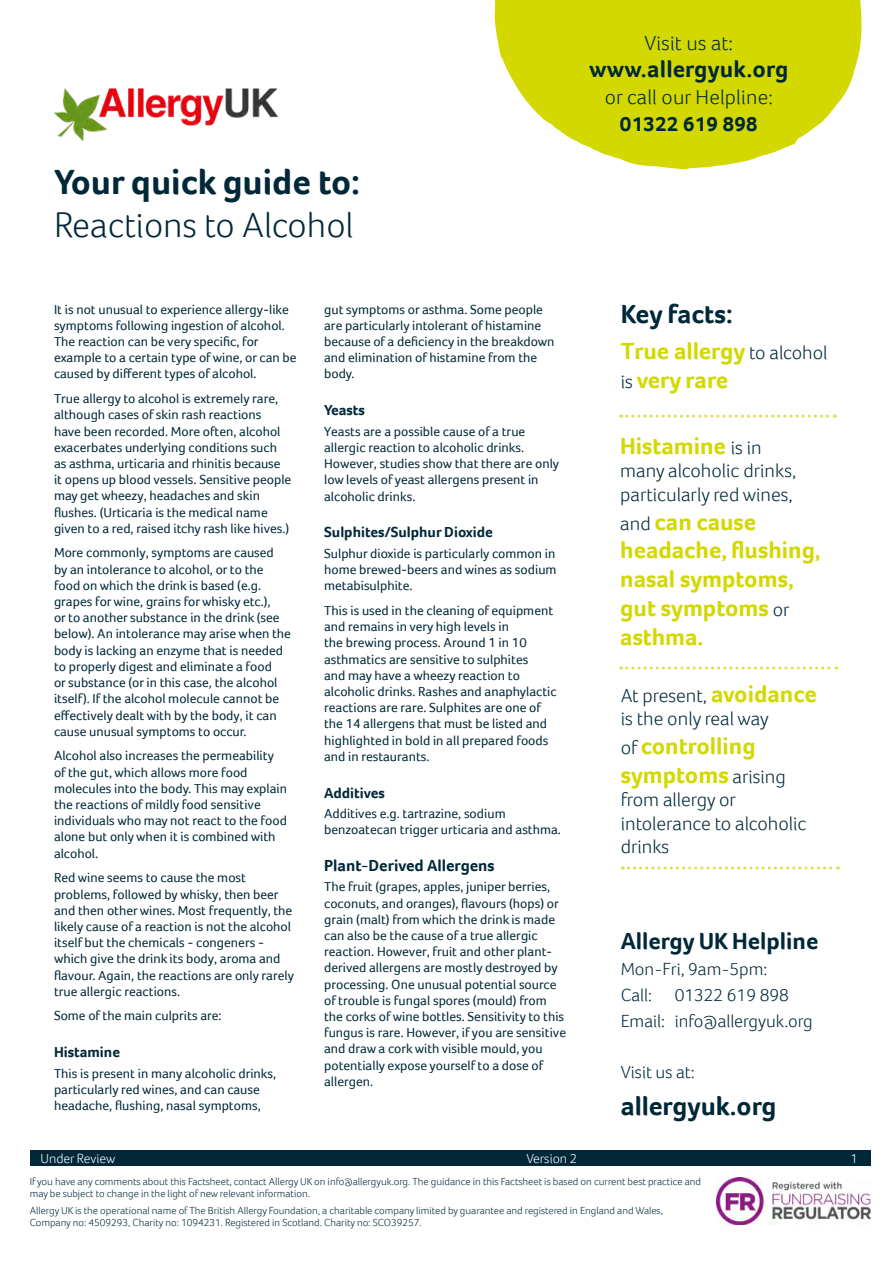
<style>
.page{position:relative;width:893px;height:1263px;background:#fff}
.page>*{position:absolute;margin:0;border:0;box-sizing:border-box;transform-origin:0 0}
.t1{font:300 36px "Foco";color:#002838}
.t2{font:700 36px "Foco";color:#002838}
.t3{font:700 27px "Foco";color:#002838}
.t4{font:700 24px/28.8px "Foco";color:#d3d800}
.t5{font:700 24px "Foco";color:#002838}
.t6{font:300 21px "Foco";letter-spacing:.01em;color:#002838}
.t7{font:700 21px "Foco";letter-spacing:.01em;color:#002838}
.t8{font:300 19.5px/23.4px "Foco";color:#002838}
.t9{font:300 18px/25.8px "Foco";color:#002838}
.t10{font:700 16.5px "Foco";color:#002838}
.t11{font:700 15px "Foco";color:#002838}
.t12{font:13.5px/16.2px "Foco";color:#002838}
.t13{font:300 13.5px "Foco";color:#fff}
.t14{font:300 10.5px/12.6px "Foco";color:#002838}
.s1{font-weight:300;font-size:19.5px;color:#002838}
.s2{font-weight:700;font-size:24px;color:#d3d800}
</style>
<div class="page">
<svg style="left:494px;top:0;width:368px;height:169px;fill:#d3d800"></svg>
<svg style="left:621px;top:415px;width:214px;height:3px"></svg>
<svg style="left:621px;top:666px;width:216px;height:3px"></svg>
<svg style="left:622px;top:866px;width:216px;height:3px"></svg>
<img style="left:54px;top:89px;width:224px;height:51px">
<div style="left:31px;top:1150px;width:840px;height:15px;background:#002838"></div>
<img style="left:717px;top:1177px;width:154px;height:47px">
<h1 class="t2" style="left:54px;top:158px;width:308px">Your quick guide to:</h1>
<h1 class="t1" style="left:54px;top:201px;width:301px">Reactions to Alcohol</h1>
<h3 class="t6" style="left:645px;top:29px;width:90px">Visit us at:</h3>
<h3 class="t5" style="left:589px;top:53px;width:201px">www.allergyuk.org</h3>
<h3 class="t6" style="left:605px;top:83px;width:170px">or call our Helpline:</h3>
<h3 class="t7" style="left:620px;top:110px;width:139px">01322 619 898</h3>
<p class="t12" style="left:54px;top:301px;width:244px">It is not unusual to experience allergy-like symptoms following ingestion of alcohol.<br>The reaction can be very specific, for example to a certain type of wine, or can be caused by different types of alcohol.</p>
<p class="t12" style="left:54px;top:390px;width:239px">True allergy to alcohol is extremely rare, although cases of skin rash reactions have been recorded. More often, alcohol exacerbates underlying conditions such as asthma, urticaria and rhinitis because it opens up blood vessels. Sensitive people may get wheezy, headaches and skin flushes. (Urticaria is the medical name given to a red, raised itchy rash like hives.)</p>
<p class="t12" style="left:54px;top:545px;width:238px">More commonly, symptoms are caused<br>by an intolerance to alcohol, or to the food on which the drink is based (e.g. grapes for wine, grains for whisky etc.),<br>or to another substance in the drink (see below). An intolerance may arise when the body is lacking an enzyme that is needed to properly digest and eliminate a food<br>or substance (or in this case, the alcohol itself). If the alcohol molecule cannot be effectively dealt with by the body, it can cause unusual symptoms to occur.</p>
<p class="t12" style="left:54px;top:748px;width:235px">Alcohol also increases the permeability of the gut, which allows more food molecules into the body. This may explain the reactions of mildly food sensitive individuals who may not react to the food alone but only when it is combined with alcohol.</p>
<p class="t12" style="left:54px;top:869px;width:242px">Red wine seems to cause the most problems, followed by whisky, then beer and then other wines. Most frequently, the likely cause of a reaction is not the alcohol itself but the chemicals - congeners - which give the drink its body, aroma and flavour. Again, the reactions are only rarely true allergic reactions.</p>
<p class="t12" style="left:54px;top:1008px;width:169px">Some of the main culprits are:</p>
<p class="t11" style="left:54px;top:1042px;width:68px">Histamine</p>
<p class="t12" style="left:54px;top:1065px;width:224px">This is present in many alcoholic drinks, particularly red wines, and can cause headache, flushing, nasal symptoms,</p>
<p class="t12" style="left:324px;top:301px;width:232px">gut symptoms or asthma. Some people are particularly intolerant of histamine because of a deficiency in the breakdown and elimination of histamine from the body.</p>
<p class="t11" style="left:324px;top:400px;width:42px">Yeasts</p>
<p class="t12" style="left:324px;top:423px;width:237px">Yeasts are a possible cause of a true allergic reaction to alcoholic drinks.<br>However, studies show that there are only low levels of yeast allergens present in alcoholic drinks.</p>
<p class="t11" style="left:324px;top:522px;width:170px">Sulphites/Sulphur Dioxide</p>
<p class="t12" style="left:324px;top:545px;width:234px;text-align:justify">Sulphur dioxide is particularly common in home brewed-beers and wines as sodium metabisulphite.</p>
<p class="t12" style="left:324px;top:602px;width:234px">This is used in the cleaning of equipment and remains in very high levels in<br>the brewing process. Around 1 in 10 asthmatics are sensitive to sulphites<br>and may have a wheezy reaction to alcoholic drinks. Rashes and anaphylactic reactions are rare. Sulphites are one of the 14 allergens that must be listed and highlighted in bold in all prepared foods and in restaurants.</p>
<p class="t11" style="left:324px;top:782px;width:62px">Additives</p>
<p class="t12" style="left:324px;top:805px;width:238px">Additives e.g. tartrazine, sodium benzoatecan trigger urticaria and asthma.</p>
<p class="t10" style="left:324px;top:854px;width:172px">Plant-Derived Allergens</p>
<p class="t12" style="left:324px;top:879px;width:243px">The fruit (grapes, apples, juniper berries, coconuts, and oranges), flavours (hops) or grain (malt) from which the drink is made can also be the cause of a true allergic reaction. However, fruit and other plant&shy;derived allergens are mostly destroyed by processing. One unusual potential source of trouble is fungal spores (mould) from the corks of wine bottles. Sensitivity to this fungus is rare. However, if you are sensitive and draw a cork with visible mould, you potentially expose yourself to a dose of allergen.</p>
<h2 class="t3" style="left:621px;top:296px;width:114px">Key facts:</h2>
<h3 class="t4" style="left:621px;top:336px;width:208px">True allergy <span class="s1">to alcohol is</span> very rare</h3>
<h3 class="t4" style="left:620px;top:431px;width:143px">Histamine <span class="s1">is in</span></h3>
<h3 class="t8" style="left:620px;top:459px;width:178px">many alcoholic drinks, particularly red wines,</h3>
<h3 class="t4" style="left:620px;top:507px;width:202px"><span class="s1">and</span> can cause headache, flushing, nasal symptoms, gut symptoms <span class="s1">or </span>asthma.</h3>
<h3 class="t8" style="left:621px;top:683px;width:197px">At present, <span class="s2">avoidance </span>is the only real way</h3>
<h3 class="t4" style="left:621px;top:731px;width:167px"><span class="s1">of</span> controlling symptoms <span class="s1">arising</span></h3>
<h3 class="t8" style="left:621px;top:788px;width:187px">from allergy or intolerance to alcoholic drinks</h3>
<h3 class="t5" style="left:621px;top:925px;width:199px">Allergy UK Helpline</h3>
<h3 class="t9" style="left:621px;top:956px;width:148px">Mon-Fri, 9am-5pm:<br>Call:</h3>
<h3 class="t9" style="left:621px;top:981px;width:194px;text-indent:54px">01322 619 898<br>Email: info@allergyuk.org</h3>
<h3 class="t9" style="left:621px;top:1059px;width:75px">Visit us at:</h3>
<h2 class="t3" style="left:621px;top:1088px;width:157px">allergyuk.org</h2>
<p class="t13" style="left:40px;top:1149px;width:77px">Under Review</p>
<p class="t13" style="left:526px;top:1149px;width:52px">Version 2</p>
<p class="t13" style="left:850px;top:1149px;width:9px">1</p>
<p class="t14" style="left:30px;top:1174px;width:673px">If you have any comments about this Factsheet, contact Allergy UK on info@allergyuk.org. The guidance in this Factsheet is based on current best practice and may be subject to change in the light of new relevant information.</p>
<p class="t14" style="left:30px;top:1204px;width:635px">Allergy UK is the operational name of The British Allergy Foundation, a charitable company limited by guarantee and registered in England and Wales,<br>Company no: 4509293, Charity no: 1094231. Registered in Scotland. Charity no: SCO39257.</p>
</div>
